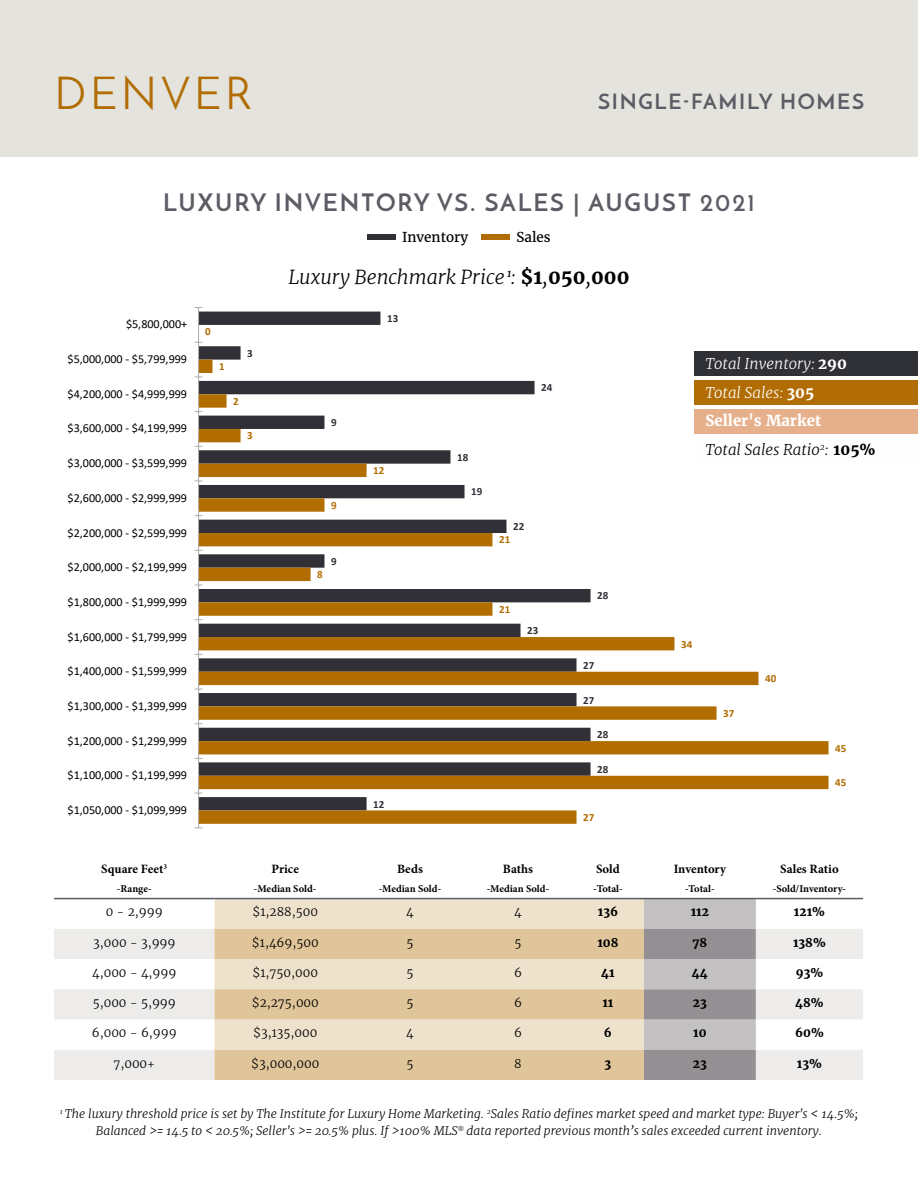
<style>
.page{position:relative;width:918px;height:1188px;background:#fff}
.page>*{position:absolute;margin:0;border:0;box-sizing:border-box;transform-origin:0 0}
.t1{font:45px "Josefin Sans";letter-spacing:.08em;color:#b16d03}
.t2{font:700 24px "Josefin Sans";letter-spacing:.08em;color:#5c5c65}
.t3{font:700 21px "Josefin Sans";letter-spacing:.08em;color:#5c5c65}
.t4{font:italic 300 19.5px "Merriweather";color:#000}
.t5{font:italic 300 15px/28.8px "Merriweather";color:#fff}
.t6{font:italic 300 15px "Merriweather";color:#000}
.t7{font:700 15px "Merriweather";color:#fff}
.t8{font:13.5px "Merriweather";color:#000}
.t9{font:700 12.75px "Minion Pro";color:#000}
.t10{font:12.15px "Calibri";color:#000}
.t11{font:italic 300 12px/16.5px "Merriweather";color:#000;text-align:center}
.t12{font:300 12px "Merriweather";color:#000}
.t13{font:700 12px "Merriweather";color:#000}
.t14{font:700 10.95px "Calibri";color:#303036}
.t15{font:700 10.95px "Calibri";color:#b26d01}
.t16{font:700 10.5px "Minion Pro";color:#000}
.s1{font-weight:700;font-style:normal}
</style>
<div class="page">
<div style="left:0;top:0;width:918px;height:158px;background:#e5e3dd"></div>
<svg style="left:199px;top:312px;width:182px;height:48px"></svg>
<svg style="left:199px;top:360px;width:630px;height:464px"></svg>
<hr style="left:198px;top:308px;width:1px;height:520px;background:#afabab">
<div style="left:367px;top:234px;width:29px;height:6px;background:#303037"></div>
<div style="left:482px;top:234px;width:28px;height:6px;background:#b16d03"></div>
<div style="left:215px;top:899px;width:429px;height:30px;background:#efe2cd"></div>
<svg style="left:54px;top:929px;width:809px;height:151px;fill:#edecea"></svg>
<svg style="left:215px;top:929px;width:429px;height:151px;background:#e6d0ae"></svg>
<svg style="left:644px;top:899px;width:112px;height:181px;background:#aca8ab"></svg>
<hr style="left:54px;top:898px;width:161px;height:1px;background:#5c5c65">
<hr style="left:215px;top:898px;width:141px;height:1px;background:#5c5c65">
<hr style="left:356px;top:898px;width:108px;height:1px;background:#5c5c65">
<hr style="left:464px;top:898px;width:108px;height:1px;background:#5c5c65">
<hr style="left:572px;top:898px;width:72px;height:1px;background:#5c5c65">
<hr style="left:644px;top:898px;width:112px;height:1px;background:#5c5c65">
<hr style="left:756px;top:898px;width:107px;height:1px;background:#5c5c65">
<div style="left:694px;top:409px;width:224px;height:25px;background:#e7b08d"></div>
<div style="left:694px;top:351px;width:224px;height:25px;background:#303037"></div>
<div style="left:694px;top:380px;width:224px;height:25px;background:#b16d03"></div>
<div style="left:694px;top:438px;width:224px;height:24px;background:#fefefe"></div>
<h1 class="t1" style="left:54px;top:66px;width:200px">DENVER</h1>
<h3 class="t3" style="left:598px;top:88px;width:267px">SINGLE-FAMILY HOMES</h3>
<h2 class="t2" style="left:163px;top:188px;width:593px">LUXURY INVENTORY VS. SALES | AUGUST 2021</h2>
<p class="t8" style="left:402px;top:229px;width:68px">Inventory</p>
<p class="t8" style="left:516px;top:229px;width:36px">Sales</p>
<p class="t10" style="left:126px;top:316px;width:63px">$5,800,000+</p>
<p class="t10" style="left:68px;top:351px;width:121px">$5,000,000 - $5,799,999</p>
<p class="t10" style="left:68px;top:385px;width:121px">$4,200,000 - $4,999,999</p>
<p class="t10" style="left:68px;top:420px;width:121px">$3,600,000 - $4,199,999</p>
<p class="t10" style="left:68px;top:455px;width:121px">$3,000,000 - $3,599,999</p>
<p class="t10" style="left:68px;top:489px;width:121px">$2,600,000 - $2,999,999</p>
<p class="t10" style="left:68px;top:524px;width:121px">$2,200,000 - $2,599,999</p>
<p class="t10" style="left:68px;top:559px;width:121px">$2,000,000 - $2,199,999</p>
<p class="t10" style="left:68px;top:593px;width:121px">$1,800,000 - $1,999,999</p>
<p class="t10" style="left:68px;top:628px;width:121px">$1,600,000 - $1,799,999</p>
<p class="t10" style="left:68px;top:663px;width:121px">$1,400,000 - $1,599,999</p>
<p class="t10" style="left:68px;top:698px;width:121px">$1,300,000 - $1,399,999</p>
<p class="t10" style="left:68px;top:732px;width:121px">$1,200,000 - $1,299,999</p>
<p class="t10" style="left:68px;top:767px;width:121px">$1,100,000 - $1,199,999</p>
<p class="t10" style="left:68px;top:802px;width:121px">$1,050,000 - $1,099,999</p>
<p class="t9" style="left:101px;top:860px;width:67px">Square Feet<sup>3</sup></p>
<p class="t16" style="left:117px;top:882px;width:36px">-Range-</p>
<p class="t15" style="left:205px;top:324px;width:7px">0</p>
<p class="t15" style="left:219px;top:359px;width:7px">1</p>
<p class="t14" style="left:247px;top:345px;width:7px">3</p>
<p class="t15" style="left:233px;top:393px;width:7px">2</p>
<p class="t15" style="left:247px;top:428px;width:7px">3</p>
<h3 class="t4" style="left:288px;top:265px;width:343px">Luxury Benchmark Price <sup>1</sup>: <span class="s1">$1</span>,<span class="s1">050</span>,<span class="s1">000</span></h3>
<p class="t14" style="left:387px;top:311px;width:13px">13</p>
<p class="t14" style="left:331px;top:415px;width:7px">9</p>
<p class="t15" style="left:331px;top:497px;width:7px">9</p>
<p class="t15" style="left:317px;top:567px;width:7px">8</p>
<p class="t14" style="left:331px;top:553px;width:7px">9</p>
<p class="t15" style="left:373px;top:463px;width:13px">12</p>
<p class="t14" style="left:373px;top:796px;width:13px">12</p>
<p class="t14" style="left:541px;top:380px;width:13px">24</p>
<p class="t14" style="left:457px;top:449px;width:13px">18</p>
<p class="t14" style="left:471px;top:484px;width:13px">19</p>
<p class="t14" style="left:513px;top:519px;width:13px">22</p>
<p class="t15" style="left:499px;top:532px;width:13px">21</p>
<p class="t15" style="left:499px;top:602px;width:13px">21</p>
<p class="t14" style="left:527px;top:623px;width:13px">23</p>
<p class="t14" style="left:597px;top:588px;width:13px">28</p>
<p class="t14" style="left:583px;top:657px;width:13px">27</p>
<p class="t14" style="left:583px;top:692px;width:13px">27</p>
<p class="t14" style="left:597px;top:727px;width:13px">28</p>
<p class="t14" style="left:597px;top:762px;width:13px">28</p>
<p class="t15" style="left:583px;top:810px;width:13px">27</p>
<p class="t9" style="left:272px;top:860px;width:29px">Price</p>
<p class="t16" style="left:254px;top:882px;width:64px">-Median Sold-</p>
<p class="t9" style="left:397px;top:860px;width:27px">Beds</p>
<p class="t16" style="left:379px;top:882px;width:64px">-Median Sold-</p>
<p class="t9" style="left:503px;top:860px;width:32px">Baths</p>
<p class="t16" style="left:487px;top:882px;width:64px">-Median Sold-</p>
<p class="t9" style="left:596px;top:860px;width:25px">Sold</p>
<p class="t16" style="left:593px;top:882px;width:31px">-Total-</p>
<p class="t5" style="left:705px;top:349px;width:143px">Total Inventory: <span class="s1">290<br></span>Total Sales: <span class="s1">305</span></p>
<p class="t7" style="left:705px;top:412px;width:117px">Seller's Market</p>
<p class="t6" style="left:705px;top:440px;width:172px">Total Sales Ratio<sup>2</sup>: <span class="s1">105%</span></p>
<p class="t15" style="left:681px;top:636px;width:13px">34</p>
<p class="t15" style="left:723px;top:706px;width:13px">37</p>
<p class="t15" style="left:765px;top:671px;width:13px">40</p>
<p class="t15" style="left:835px;top:740px;width:13px">45</p>
<p class="t15" style="left:835px;top:775px;width:13px">45</p>
<p class="t9" style="left:674px;top:860px;width:54px">Inventory</p>
<p class="t16" style="left:685px;top:882px;width:31px">-Total-</p>
<p class="t9" style="left:780px;top:860px;width:60px">Sales Ratio</p>
<p class="t16" style="left:773px;top:882px;width:75px">-Sold/Inventory-</p>
<p class="t12" style="left:106px;top:905px;width:58px">0 - 2,999</p>
<p class="t12" style="left:252px;top:905px;width:67px">$1,288,500</p>
<p class="t12" style="left:406px;top:905px;width:9px">4</p>
<p class="t12" style="left:514px;top:905px;width:9px">4</p>
<p class="t13" style="left:598px;top:905px;width:22px">136</p>
<p class="t13" style="left:691px;top:905px;width:20px">112</p>
<p class="t13" style="left:794px;top:905px;width:33px">121%</p>
<p class="t12" style="left:93px;top:935px;width:84px">3,000 - 3,999</p>
<p class="t12" style="left:252px;top:935px;width:68px">$1,469,500</p>
<p class="t12" style="left:406px;top:935px;width:8px">5</p>
<p class="t12" style="left:514px;top:935px;width:8px">5</p>
<p class="t13" style="left:597px;top:935px;width:23px">108</p>
<p class="t13" style="left:693px;top:935px;width:16px">78</p>
<p class="t13" style="left:793px;top:935px;width:34px">138%</p>
<p class="t12" style="left:92px;top:965px;width:86px">4,000 - 4,999</p>
<p class="t12" style="left:252px;top:965px;width:67px">$1,750,000</p>
<p class="t12" style="left:406px;top:965px;width:8px">5</p>
<p class="t12" style="left:514px;top:965px;width:9px">6</p>
<p class="t13" style="left:601px;top:965px;width:15px">41</p>
<p class="t13" style="left:692px;top:965px;width:17px">44</p>
<p class="t13" style="left:796px;top:965px;width:29px">93%</p>
<p class="t12" style="left:93px;top:995px;width:85px">5,000 - 5,999</p>
<p class="t12" style="left:252px;top:995px;width:69px">$2,275,000</p>
<p class="t12" style="left:406px;top:995px;width:8px">5</p>
<p class="t12" style="left:514px;top:995px;width:9px">6</p>
<p class="t13" style="left:602px;top:995px;width:13px">11</p>
<p class="t13" style="left:693px;top:995px;width:16px">23</p>
<p class="t13" style="left:795px;top:995px;width:30px">48%</p>
<p class="t12" style="left:92px;top:1026px;width:86px">6,000 - 6,999</p>
<p class="t12" style="left:253px;top:1026px;width:66px">$3,135,000</p>
<p class="t12" style="left:406px;top:1026px;width:9px">4</p>
<p class="t12" style="left:514px;top:1026px;width:9px">6</p>
<p class="t13" style="left:604px;top:1026px;width:10px">6</p>
<p class="t13" style="left:693px;top:1026px;width:15px">10</p>
<p class="t13" style="left:795px;top:1026px;width:30px">60%</p>
<p class="t12" style="left:113px;top:1056px;width:43px">7,000+</p>
<p class="t12" style="left:251px;top:1056px;width:70px">$3,000,000</p>
<p class="t12" style="left:406px;top:1056px;width:8px">5</p>
<p class="t12" style="left:514px;top:1056px;width:9px">8</p>
<p class="t13" style="left:605px;top:1056px;width:8px">3</p>
<p class="t13" style="left:693px;top:1056px;width:16px">23</p>
<p class="t13" style="left:797px;top:1056px;width:27px">13%</p>
<p class="t11" style="left:60px;top:1106px;width:800px"><sup>1</sup> The luxury threshold price is set by The Institute for Luxury Home Marketing. <sup>2</sup>Sales Ratio defines market speed and market type: Buyer's &lt; 14.5%;<br>Balanced &gt;= 14.5 to &lt; 20.5%; Seller's &gt;= 20.5% plus. If &gt;100% MLS<sup>®</sup> data reported previous month’s sales exceeded current inventory.</p>
</div>
